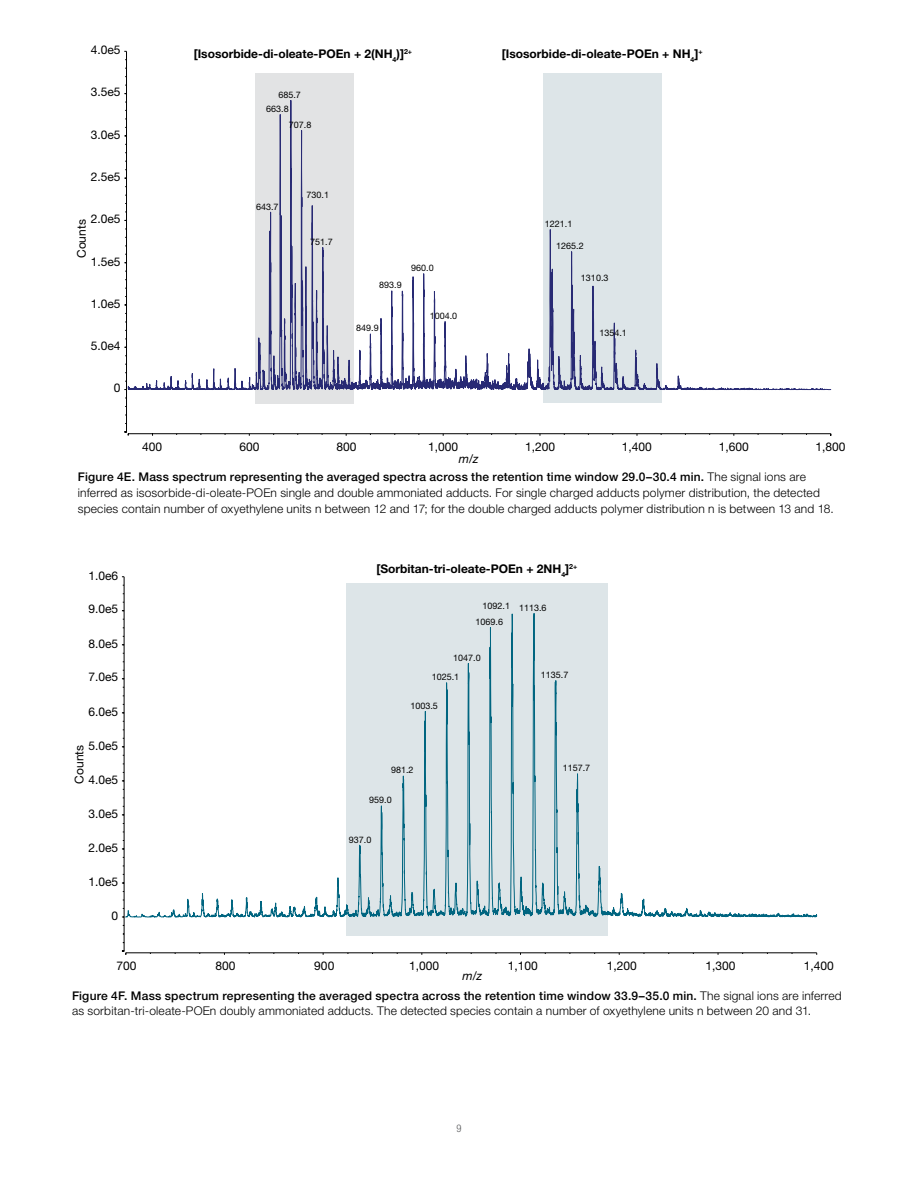
<style>
.page{position:relative;width:918px;height:1188px;background:#fff}
.page>*{position:absolute;margin:0;border:0;box-sizing:border-box;transform-origin:0 0}
.t1{font:300 12px/15.8px "Helvetica Neue LTW1 G";letter-spacing:.015em;color:#000}
.t2{font:12px "Helvetica Neue LTW1 G";color:#000}
.t3{font:700 12px "Helvetica Neue LTW1 G";color:#000}
.t4{font:italic 12px "Helvetica Neue LTW1 G";color:#000}
.t5{font:300 condensed 10.5px "Helvetica Neue LTW1 G";color:#58595b}
.t6{font:9px/19.2px "Helvetica Neue LTW1 G";color:#000}
.s1{font-weight:500}
</style>
<div class="page">
<svg style="left:121px;top:576px;width:4px;height:376px"></svg>
<svg style="left:125px;top:583px;width:692px;height:372px"></svg>
<svg style="left:124px;top:51px;width:3px;height:382px"></svg>
<svg style="left:127px;top:73px;width:705px;height:363px"></svg>
<p class="t2" style="left:91px;top:42px;width:31px">4.0e5</p>
<p class="t2" style="left:91px;top:85px;width:31px">3.5e5</p>
<p class="t2" style="left:91px;top:127px;width:31px">3.0e5</p>
<p class="t2" style="left:91px;top:169px;width:31px">2.5e5</p>
<p class="t2" style="left:91px;top:212px;width:31px">2.0e5</p>
<p class="t2" style="left:74px;top:258px;width:40px;rotate:-90deg">Counts</p>
<p class="t2" style="left:91px;top:254px;width:31px">1.5e5</p>
<p class="t2" style="left:91px;top:296px;width:31px">1.0e5</p>
<p class="t2" style="left:91px;top:338px;width:31px">5.0e4</p>
<p class="t2" style="left:114px;top:381px;width:8px">0</p>
<p class="t3" style="left:194px;top:47px;width:220px">[Isosorbide-di-oleate-POEn + 2(NH<sub>4</sub>)]<sup>2+</sup></p>
<p class="t3" style="left:502px;top:47px;width:202px">[Isosorbide-di-oleate-POEn + NH<sub>4</sub>]<sup>+</sup></p>
<p class="t6" style="left:266px;top:87px;width:36px;line-height:14.2px;text-indent:12px">685.7<br>663.8</p>
<p class="t6" style="left:289px;top:115px;width:24px">707.8</p>
<p class="t6" style="left:256px;top:197px;width:24px">643.7</p>
<p class="t6" style="left:307px;top:186px;width:24px">730.1</p>
<p class="t6" style="left:310px;top:232px;width:24px">751.7</p>
<p class="t6" style="left:379px;top:276px;width:24px">893.9</p>
<p class="t6" style="left:356px;top:318px;width:24px">849.9</p>
<p class="t6" style="left:411px;top:258px;width:24px">960.0</p>
<p class="t6" style="left:430px;top:306px;width:29px">1004.0</p>
<p class="t6" style="left:545px;top:214px;width:29px">1221.1</p>
<p class="t6" style="left:556px;top:236px;width:29px">1265.2</p>
<p class="t6" style="left:581px;top:268px;width:29px">1310.3</p>
<p class="t6" style="left:599px;top:323px;width:29px">1354.1</p>
<p class="t2" style="left:142px;top:439px;width:22px">400</p>
<p class="t2" style="left:240px;top:439px;width:22px">600</p>
<p class="t2" style="left:336px;top:439px;width:22px">800</p>
<p class="t2" style="left:428px;top:439px;width:32px">1,000</p>
<p class="t2" style="left:525px;top:439px;width:32px">1,200</p>
<p class="t2" style="left:622px;top:439px;width:32px">1,400</p>
<p class="t2" style="left:719px;top:439px;width:32px">1,600</p>
<p class="t2" style="left:816px;top:439px;width:32px">1,800</p>
<p class="t4" style="left:459px;top:451px;width:21px">m/z</p>
<p class="t1" style="left:78px;top:469px;width:758px"><span class="s1">Figure 4E. Mass spectrum representing the averaged spectra across the retention time window 29.0–30.4 min.</span> The signal ions are inferred as isosorbide-di-oleate-POEn single and double ammoniated adducts. For single charged adducts polymer distribution, the detected species contain number of oxyethylene units n between 12 and 17; for the double charged adducts polymer distribution n is between 13 and 18.</p>
<p class="t2" style="left:88px;top:568px;width:31px">1.0e6</p>
<p class="t2" style="left:88px;top:602px;width:31px">9.0e5</p>
<p class="t2" style="left:88px;top:636px;width:31px">8.0e5</p>
<p class="t2" style="left:88px;top:670px;width:31px">7.0e5</p>
<p class="t2" style="left:88px;top:704px;width:31px">6.0e5</p>
<p class="t2" style="left:88px;top:738px;width:31px">5.0e5</p>
<p class="t2" style="left:72px;top:784px;width:40px;rotate:-90deg">Counts</p>
<p class="t2" style="left:88px;top:772px;width:31px">4.0e5</p>
<p class="t2" style="left:88px;top:806px;width:31px">3.0e5</p>
<p class="t2" style="left:88px;top:840px;width:31px">2.0e5</p>
<p class="t2" style="left:88px;top:874px;width:31px">1.0e5</p>
<p class="t2" style="left:112px;top:908px;width:8px">0</p>
<p class="t3" style="left:376px;top:561px;width:202px">[Sorbitan-tri-oleate-POEn + 2NH<sub>4</sub>]<sup>2+</sup></p>
<p class="t6" style="left:483px;top:596px;width:29px">1092.1</p>
<p class="t6" style="left:476px;top:612px;width:29px">1069.6</p>
<p class="t6" style="left:432px;top:648px;width:51px;text-indent:22px">1047.0<br>1025.1</p>
<p class="t6" style="left:410px;top:696px;width:29px">1003.5</p>
<p class="t6" style="left:519px;top:598px;width:29px">1113.6</p>
<p class="t6" style="left:541px;top:665px;width:29px">1135.7</p>
<p class="t6" style="left:391px;top:760px;width:24px">981.2</p>
<p class="t6" style="left:563px;top:758px;width:29px">1157.7</p>
<p class="t6" style="left:369px;top:790px;width:24px">959.0</p>
<p class="t6" style="left:349px;top:830px;width:24px">937.0</p>
<p class="t2" style="left:117px;top:959px;width:22px">700</p>
<p class="t2" style="left:215px;top:959px;width:22px">800</p>
<p class="t2" style="left:314px;top:959px;width:22px">900</p>
<p class="t2" style="left:409px;top:959px;width:32px">1,000</p>
<p class="t2" style="left:508px;top:959px;width:32px">1,100</p>
<p class="t2" style="left:607px;top:959px;width:32px">1,200</p>
<p class="t2" style="left:705px;top:959px;width:32px">1,300</p>
<p class="t2" style="left:804px;top:959px;width:32px">1,400</p>
<p class="t4" style="left:463px;top:968px;width:21px">m/z</p>
<p class="t1" style="left:72px;top:987px;width:771px"><span class="s1">Figure 4F. Mass spectrum representing the averaged spectra across the retention time window 33.9–35.0 min.</span> The signal ions are inferred as sorbitan-tri-oleate-POEn doubly ammoniated adducts. The detected species contain a number of oxyethylene units n between 20 and 31.</p>
<p class="t5" style="left:456px;top:1122px;width:7px">9</p>
</div>
